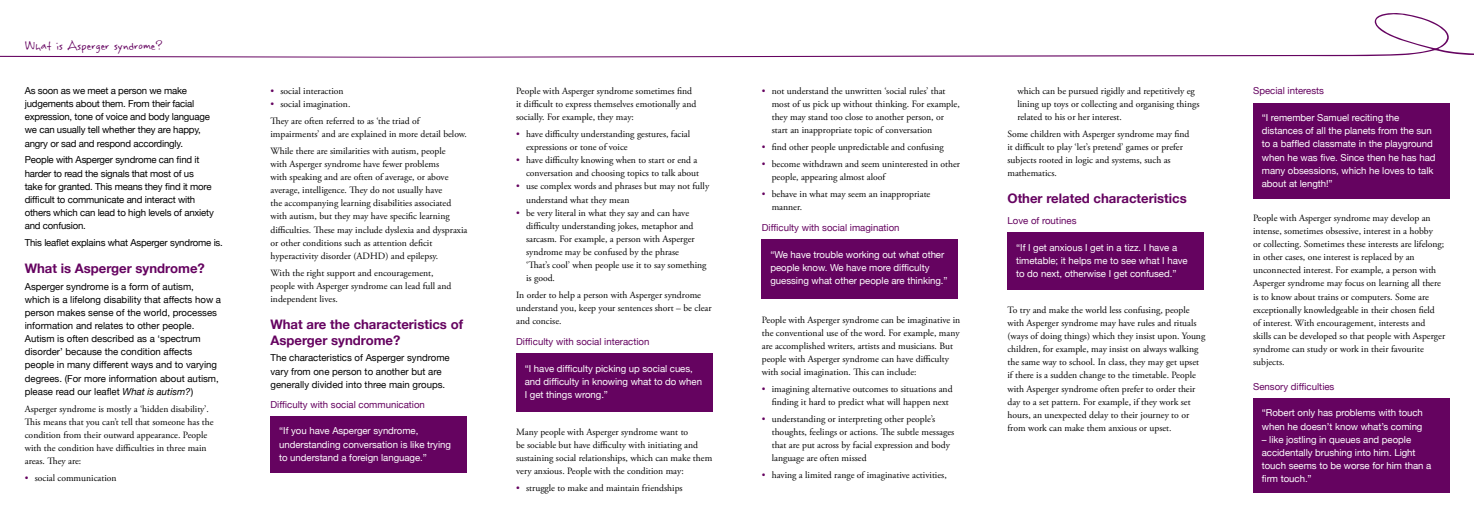
<style>
.page{position:relative;width:1474px;height:521px;background:#fff}
.page>*{position:absolute;margin:0;border:0;box-sizing:border-box;transform-origin:0 0}
.t1{font:14.88px "Rabiohead";color:#650360}
.t2{font:700 13.12px/15.8px "Helvetica Neue";color:#650360}
.t3{font:9.62px/13.1px "Adobe Garamond Pro";color:#000}
.t4{font:9.62px/13.1px "Helvetica Neue";letter-spacing:-.005em;color:#fff}
.t5{font:9.62px/13.1px "Helvetica Neue";color:#000}
.t6{font:9.62px/13.1px "Helvetica Neue";letter-spacing:-.02em;color:#000}
.t7{font:9.62px "Helvetica Neue";color:#650360}
.s1{font-style:italic}
.s2{color:#650360}
</style>
<div class="page">
<div style="left:270px;top:417px;width:196px;height:56px;background:#650360"></div>
<div style="left:516px;top:353px;width:196px;height:59px;background:#650360"></div>
<div style="left:761px;top:239px;width:196px;height:60px;background:#650360"></div>
<div style="left:1007px;top:232px;width:196px;height:58px;background:#650360"></div>
<div style="left:1253px;top:103px;width:196px;height:95px;background:#650360"></div>
<div style="left:1253px;top:398px;width:196px;height:94px;background:#650360"></div>
<svg style="left:414px;top:13px;width:1059px;height:45px"></svg>
<svg style="left:0;top:55px;width:414px;height:3px"></svg>
<h1 class="t1" style="left:25px;top:36px;width:139px">What is Asperger syndrome?</h1>
<p class="t6" style="left:25px;top:84px;width:186px">As soon as we meet a person we make judgements about them. From their facial expression, tone of voice and body language we can usually tell whether they are happy, angry or sad and respond accordingly.</p>
<p class="t6" style="left:25px;top:153px;width:191px">People with Asperger syndrome can find it harder to read the signals that most of us take for granted. This means they find it more difficult to communicate and interact with others which can lead to high levels of anxiety and confusion.</p>
<p class="t6" style="left:25px;top:236px;width:200px">This leaflet explains what Asperger syndrome is.</p>
<h2 class="t2" style="left:25px;top:260px;width:181px">What is Asperger syndrome?</h2>
<p class="t5" style="left:25px;top:279px;width:198px">Asperger syndrome is a form of autism, which is a lifelong disability that affects how a person makes sense of the world, processes information and relates to other people.<br>Autism is often described as a ‘spectrum disorder’ because the condition affects people in many different ways and to varying degrees. (For more information about autism, please read our leaflet <span class="s1">What is autism?</span>)</p>
<p class="t3" style="left:25px;top:402px;width:190px">Asperger syndrome is mostly a ‘hidden disability’.<br>This means that you can’t tell that someone has the condition from their outward appearance. People with the condition have difficulties in three main areas. They are:</p>
<p class="t3" style="left:25px;top:472px;width:93px"><span class="s2">•</span> social communication</p>
<p class="t3" style="left:270px;top:85px;width:75px"><span class="s2">•</span> social interaction</p>
<p class="t3" style="left:270px;top:96px;width:151px;line-height:16.9px"><span class="s2">•</span> social imagination.<br>They are often referred to as ‘the triad of</p>
<p class="t3" style="left:270px;top:126px;width:198px;line-height:16.9px">impairments’ and are explained in more detail below.<br>While there are similarities with autism, people</p>
<p class="t3" style="left:270px;top:158px;width:198px">with Asperger syndrome have fewer problems<br>with speaking and are often of average, or above average, intelligence. They do not usually have<br>the accompanying learning disabilities associated with autism, but they may have specific learning difficulties. These may include dyslexia and dyspraxia or other conditions such as attention deficit hyperactivity disorder (ADHD) and epilepsy.</p>
<p class="t3" style="left:270px;top:266px;width:182px">With the right support and encouragement, people with Asperger syndrome can lead full and independent lives.</p>
<h2 class="t2" style="left:270px;top:316px;width:194px">What are the characteristics of<br>Asperger syndrome?</h2>
<p class="t5" style="left:270px;top:351px;width:181px">The characteristics of Asperger syndrome vary from one person to another but are generally divided into three main groups.</p>
<p class="t7" style="left:270px;top:399px;width:156px">Difficulty with social communication</p>
<p class="t4" style="left:279px;top:424px;width:173px">“If you have Asperger syndrome, understanding conversation is like trying to understand a foreign language.”</p>
<p class="t3" style="left:516px;top:85px;width:182px">People with Asperger syndrome sometimes find it difficult to express themselves emotionally and socially. For example, they may:</p>
<p class="t3" style="left:526px;top:128px;width:166px;text-indent:-10px"><span class="s2">•</span> have difficulty understanding gestures, facial expressions or tone of voice</p>
<p class="t3" style="left:516px;top:154px;width:184px;text-align:right"><span class="s2">•</span> have difficulty knowing when to start or end a conversation and choosing topics to talk about</p>
<p class="t3" style="left:526px;top:180px;width:185px;text-indent:-10px"><span class="s2">•</span> use complex words and phrases but may not fully understand what they mean</p>
<p class="t3" style="left:526px;top:206px;width:182px;text-indent:-10px"><span class="s2">•</span> be very literal in what they say and can have difficulty understanding jokes, metaphor and sarcasm. For example, a person with Asperger syndrome may be confused by the phrase<br>‘That’s cool’ when people use it to say something is good.</p>
<p class="t3" style="left:516px;top:289px;width:197px">In order to help a person with Asperger syndrome understand you, keep your sentences short – be clear and concise.</p>
<p class="t7" style="left:516px;top:336px;width:135px">Difficulty with social interaction</p>
<p class="t4" style="left:525px;top:362px;width:179px">“I have difficulty picking up social cues, and difficulty in knowing what to do when<br>I get things wrong.”</p>
<p class="t3" style="left:516px;top:425px;width:198px">Many people with Asperger syndrome want to<br>be sociable but have difficulty with initiating and sustaining social relationships, which can make them very anxious. People with the condition may:</p>
<p class="t3" style="left:516px;top:482px;width:168px"><span class="s2">•</span> struggle to make and maintain friendships</p>
<p class="t3" style="left:771px;top:85px;width:189px;text-indent:-10px"><span class="s2">•</span> not understand the unwritten ‘social rules’ that most of us pick up without thinking. For example, they may stand too close to another person, or start an inappropriate topic of conversation</p>
<p class="t3" style="left:761px;top:141px;width:183px"><span class="s2">•</span> find other people unpredictable and confusing</p>
<p class="t3" style="left:771px;top:158px;width:190px;text-indent:-10px"><span class="s2">•</span> become withdrawn and seem uninterested in other people, appearing almost aloof</p>
<p class="t3" style="left:771px;top:188px;width:160px;text-indent:-10px"><span class="s2">•</span> behave in what may seem an inappropriate manner.</p>
<p class="t7" style="left:761px;top:221px;width:139px">Difficulty with social imagination</p>
<p class="t4" style="left:770px;top:247px;width:179px">“We have trouble working out what other people know. We have more difficulty guessing what other people are thinking.”</p>
<p class="t3" style="left:761px;top:313px;width:200px">People with Asperger syndrome can be imaginative in the conventional use of the word. For example, many are accomplished writers, artists and musicians. But people with Asperger syndrome can have difficulty with social imagination. This can include:</p>
<p class="t3" style="left:771px;top:383px;width:182px;text-indent:-10px"><span class="s2">•</span> imagining alternative outcomes to situations and finding it hard to predict what will happen next</p>
<p class="t3" style="left:771px;top:413px;width:184px;text-indent:-10px"><span class="s2">•</span> understanding or interpreting other people’s thoughts, feelings or actions. The subtle messages that are put across by facial expression and body language are often missed</p>
<p class="t3" style="left:761px;top:469px;width:186px"><span class="s2">•</span> having a limited range of imaginative activities,</p>
<p class="t3" style="left:1017px;top:85px;width:183px">which can be pursued rigidly and repetitively eg lining up toys or collecting and organising things related to his or her interest.</p>
<p class="t3" style="left:1007px;top:128px;width:183px">Some children with Asperger syndrome may find it difficult to play ‘let’s pretend’ games or prefer subjects rooted in logic and systems, such as mathematics.</p>
<h2 class="t2" style="left:1007px;top:190px;width:181px">Other related characteristics</h2>
<p class="t7" style="left:1007px;top:215px;width:70px">Love of routines</p>
<p class="t4" style="left:1016px;top:241px;width:173px">“If I get anxious I get in a tizz. I have a timetable; it helps me to see what I have to do next, otherwise I get confused.”</p>
<p class="t3" style="left:1007px;top:303px;width:199px">To try and make the world less confusing, people with Asperger syndrome may have rules and rituals (ways of doing things) which they insist upon. Young children, for example, may insist on always walking the same way to school. In class, they may get upset if there is a sudden change to the timetable. People with Asperger syndrome often prefer to order their day to a set pattern. For example, if they work set hours, an unexpected delay to their journey to or from work can make them anxious or upset.</p>
<p class="t7" style="left:1253px;top:85px;width:72px">Special interests</p>
<p class="t4" style="left:1261px;top:111px;width:175px">“I remember Samuel reciting the distances of all the planets from the sun to a baffled classmate in the playground when he was five. Since then he has had many obsessions, which he loves to talk about at length!”</p>
<p class="t3" style="left:1253px;top:211px;width:194px">People with Asperger syndrome may develop an intense, sometimes obsessive, interest in a hobby<br>or collecting. Sometimes these interests are lifelong; in other cases, one interest is replaced by an unconnected interest. For example, a person with Asperger syndrome may focus on learning all there is to know about trains or computers. Some are exceptionally knowledgeable in their chosen field<br>of interest. With encouragement, interests and skills can be developed so that people with Asperger syndrome can study or work in their favourite subjects.</p>
<p class="t7" style="left:1253px;top:380px;width:83px">Sensory difficulties</p>
<p class="t4" style="left:1261px;top:406px;width:163px">“Robert only has problems with touch when he doesn’t know what’s coming</p>
<p class="t4" style="left:1261px;top:432px;width:171px">– like jostling in queues and people accidentally brushing into him. Light touch seems to be worse for him than a firm touch.”</p>
</div>
